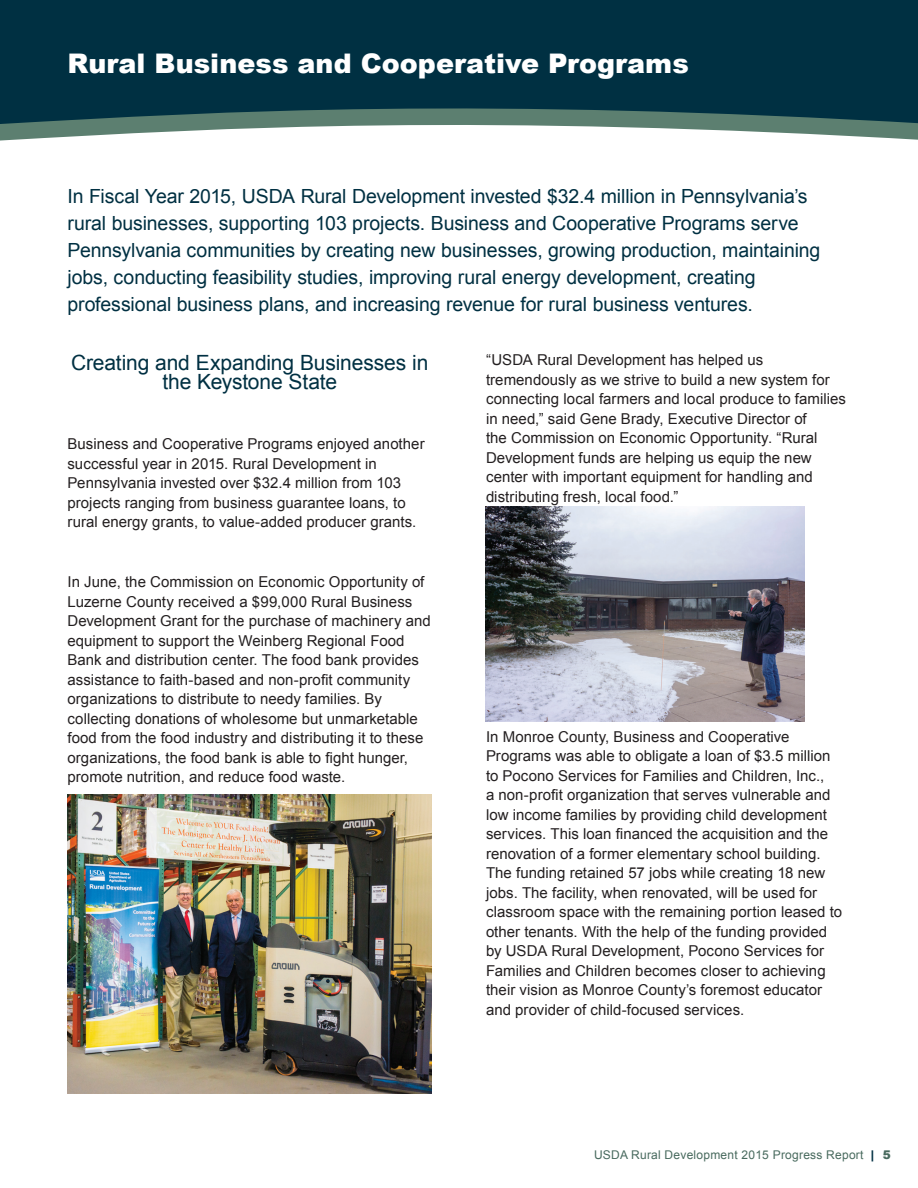
<style>
.page{position:relative;width:918px;height:1188px;background:#fff}
.page>*{position:absolute;margin:0;border:0;box-sizing:border-box;transform-origin:0 0}
.t1{font:900 27px "Arial";color:#fff}
.t2{font:21px/19.5px "Arial";letter-spacing:-.005em;color:#003042;text-align:center}
.t3{font:19.5px/27px "Arial";letter-spacing:-.005em;color:#003042}
.t4{font:15px/19.5px "Arial";letter-spacing:.005em;color:#231f20}
.t5{font:12px "Arial";letter-spacing:.02em;color:#486a5e}
.s1{font-weight:900;color:#003042}
.s2{font-weight:900}
</style>
<div class="page">
<div style="left:0;top:0;width:918px;height:97px;background:#003042"></div>
<svg style="left:0;top:97px;width:918px;height:44px"></svg>
<img style="left:486px;top:507px;width:318px;height:215px">
<img style="left:68px;top:795px;width:364px;height:299px">
<h1 class="t1" style="left:68px;top:44px;width:623px">Rural Business and Cooperative Programs</h1>
<p class="t3" style="left:68px;top:183px;width:754px">In Fiscal Year 2015, USDA Rural Development invested $32.4 million in Pennsylvania’s rural businesses, supporting 103 projects. Business and Cooperative Programs serve Pennsylvania communities by creating new businesses, growing production, maintaining jobs, conducting feasibility studies, improving rural energy development, creating professional business plans, and increasing revenue for rural business ventures.</p>
<h2 class="t2" style="left:71px;top:353px;width:359px">Creating and Expanding Businesses in the Keystone State</h2>
<p class="t4" style="left:68px;top:434px;width:359px">Business and Cooperative Programs enjoyed another successful year in 2015. Rural Development in Pennsylvania invested over $32.4 million from 103 projects ranging from business guarantee loans, to rural energy grants, to value-added producer grants.</p>
<p class="t4" style="left:68px;top:572px;width:365px">In June, the Commission on Economic Opportunity of Luzerne County received a $99,000 Rural Business Development Grant for the purchase of machinery and equipment to support the Weinberg Regional Food Bank and distribution center. The food bank provides assistance to faith-based and non-profit community organizations to distribute to needy families. By collecting donations of wholesome but unmarketable food from the food industry and distributing it to these organizations, the food bank is able to fight hunger, promote nutrition, and reduce food waste.</p>
<p class="t4" style="left:486px;top:350px;width:362px">“USDA Rural Development has helped us tremendously as we strive to build a new system for connecting local farmers and local produce to families in need,” said Gene Brady, Executive Director of<br>the Commission on Economic Opportunity. “Rural Development funds are helping us equip the new center with important equipment for handling and distributing fresh, local food.”</p>
<p class="t4" style="left:486px;top:727px;width:358px">In Monroe County, Business and Cooperative Programs was able to obligate a loan of $3.5 million to Pocono Services for Families and Children, Inc.,<br>a non-profit organization that serves vulnerable and low income families by providing child development services. This loan financed the acquisition and the renovation of a former elementary school building.<br>The funding retained 57 jobs while creating 18 new jobs. The facility, when renovated, will be used for classroom space with the remaining portion leased to other tenants. With the help of the funding provided by USDA Rural Development, Pocono Services for Families and Children becomes closer to achieving their vision as Monroe County’s foremost educator and provider of child-focused services.</p>
<p class="t5" style="left:594px;top:1147px;width:298px">USDA Rural Development 2015 Progress Report <span class="s1">|</span> <span class="s2">5</span></p>
</div>
